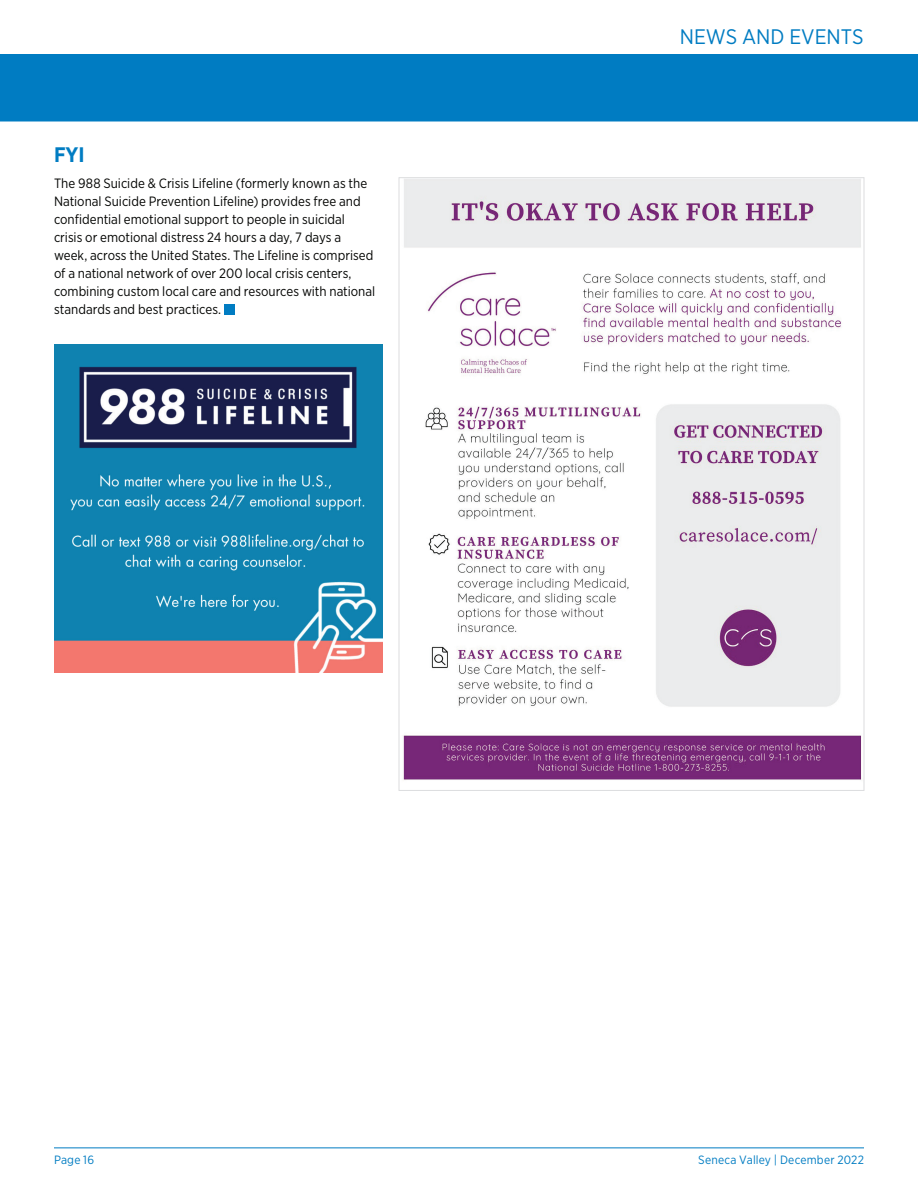
<style>
.page{position:relative;width:918px;height:1188px;background:#fff}
.page>*{position:absolute;margin:0;border:0;box-sizing:border-box;transform-origin:0 0}
.t1{font:21px "Gotham Narrow";color:#007cc2}
.t2{font:700 21px "Gotham Narrow";color:#007cc2}
.t3{font:13.5px/18px "Gotham Narrow";color:#040503}
.t4{font:12px "Gotham Narrow";letter-spacing:.015em;color:#007cc2}
</style>
<div class="page">
<hr style="left:54px;top:1148px;width:810px;height:1px;background:#007cc2">
<div style="left:0;top:54px;width:918px;height:68px;background:#007cc2"></div>
<div style="left:224px;top:304px;width:11px;height:10px;background:#007cc2"></div>
<img style="left:54px;top:345px;width:328px;height:328px">
<img style="left:403px;top:179px;width:459px;height:601px">
<h1 class="t2" style="left:54px;top:141px;width:32px">FYI</h1>
<p class="t3" style="left:54px;top:174px;width:323px">The 988 Suicide &amp; Crisis Lifeline (formerly known as the National Suicide Prevention Lifeline) provides free and confidential emotional support to people in suicidal crisis or emotional distress 24 hours a day, 7 days a week, across the United States. The Lifeline is comprised of a national network of over 200 local crisis centers, combining custom local care and resources with national standards and best practices.</p>
<h1 class="t1" style="left:680px;top:23px;width:185px">NEWS AND EVENTS</h1>
<p class="t4" style="left:54px;top:1153px;width:42px">Page 16</p>
<p class="t4" style="left:698px;top:1153px;width:167px">Seneca Valley | December 2022</p>
</div>
